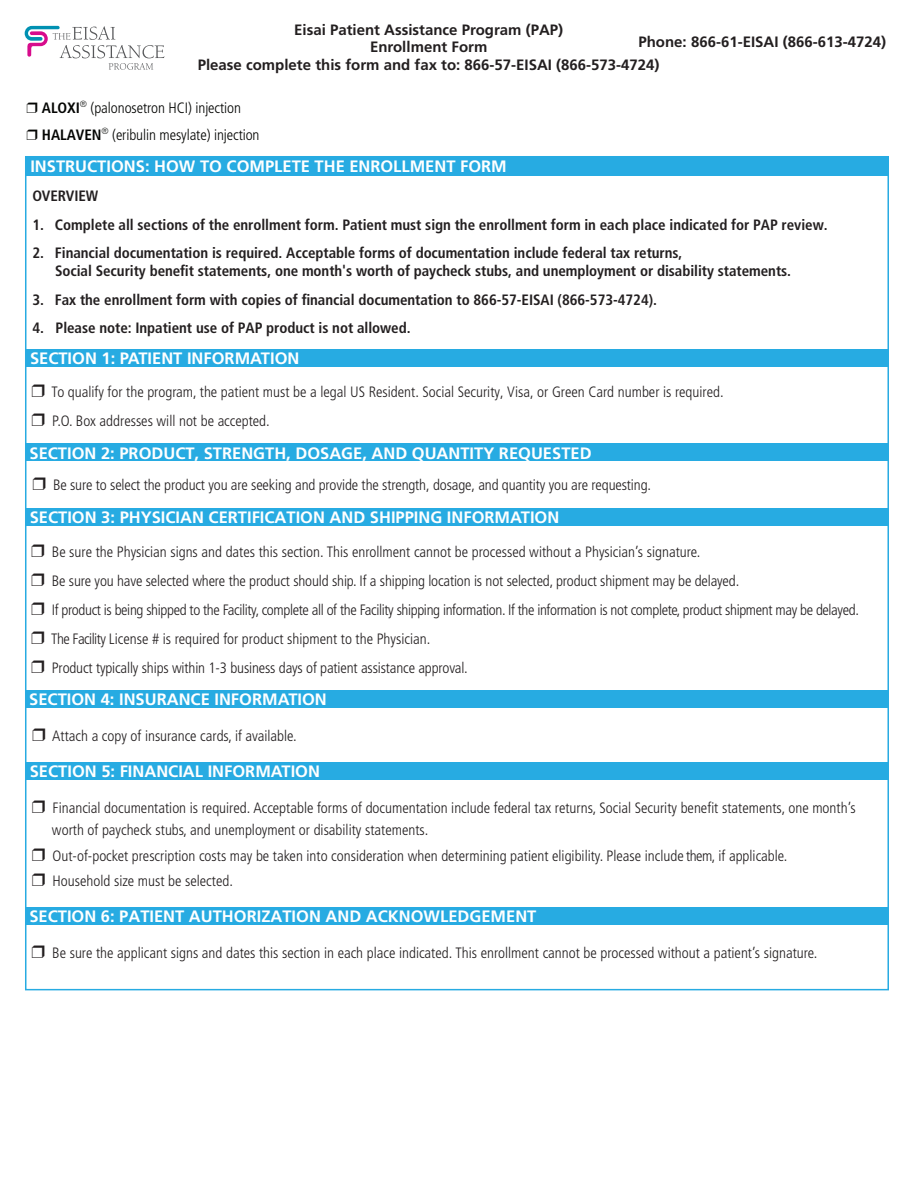
<style>
.page{position:relative;width:918px;height:1188px;background:#fff}
.page>*{position:absolute;margin:0;border:0;box-sizing:border-box;transform-origin:0 0}
.t1{font:700 16.5px "Frutiger";color:#fff}
.t2{font:300 condensed 15px/29.1px "Frutiger LT Std";color:#231f20}
.t3{font:700 condensed 15px/18px "Frutiger LT Std";letter-spacing:-.005em;color:#231f20}
.t4{font:700 15px/16.5px "Frutiger";color:#231f20;text-align:center}
.t5{font:300 condensed 15px/27px "Frutiger LT Std";letter-spacing:-.005em;color:#040503}
.s1{font-weight:700}
</style>
<div class="page">
<div style="left:26px;top:156px;width:862px;height:19px;background:#27abe2"></div>
<div style="left:26px;top:349px;width:863px;height:18px;background:#27abe2"></div>
<div style="left:25px;top:444px;width:863px;height:17px;background:#27abe2"></div>
<div style="left:25px;top:508px;width:864px;height:18px;background:#27abe2"></div>
<div style="left:26px;top:690px;width:862px;height:18px;background:#27abe2"></div>
<div style="left:25px;top:762px;width:863px;height:18px;background:#27abe2"></div>
<div style="left:26px;top:907px;width:862px;height:18px;background:#27abe2"></div>
<svg style="left:25px;top:26px;width:139px;height:44px"></svg>
<p class="t4" style="left:294px;top:22px;width:270px">Eisai Patient Assistance Program (PAP)<br>Enrollment Form</p>
<p class="t4" style="left:198px;top:56px;width:463px">Please complete this form and fax to: 866-57-EISAI (866-573-4724)</p>
<p class="t4" style="left:638px;top:34px;width:249px">Phone: 866-61-EISAI (866-613-4724)</p>
<p class="t5" style="left:26px;top:94px;width:235px">❒ <span class="s1">ALOXI</span><sup>®</sup> (palonosetron HCI) injection<br>❒ <span class="s1">HALAVEN</span><sup>®</sup> (eribulin mesylate) injection</p>
<p class="t1" style="left:30px;top:156px;width:478px">INSTRUCTIONS: HOW TO COMPLETE THE ENROLLMENT FORM</p>
<p class="t3" style="left:33px;top:187px;width:67px">OVERVIEW</p>
<p class="t3" style="left:33px;top:216px;width:797px">1. Complete all sections of the enrollment form. Patient must sign the enrollment form in each place indicated for PAP review.</p>
<p class="t3" style="left:55px;top:244px;width:738px;text-indent:-22px">2. Financial documentation is required. Acceptable forms of documentation include federal tax returns,<br>Social Security benefit statements, one month's worth of paycheck stubs, and unemployment or disability statements.</p>
<p class="t3" style="left:33px;top:291px;width:626px">3. Fax the enrollment form with copies of financial documentation to 866-57-EISAI (866-573-4724).</p>
<p class="t3" style="left:33px;top:319px;width:380px">4. Please note: Inpatient use of PAP product is not allowed.</p>
<p class="t1" style="left:30px;top:349px;width:271px">SECTION 1: PATIENT INFORMATION</p>
<p class="t2" style="left:31px;top:377px;width:694px">❒ To qualify for the program, the patient must be a legal US Resident. Social Security, Visa, or Green Card number is required. ❒ P.O. Box addresses will not be accepted.</p>
<p class="t1" style="left:30px;top:443px;width:564px">SECTION 2: PRODUCT, STRENGTH, DOSAGE, AND QUANTITY REQUESTED</p>
<p class="t2" style="left:32px;top:471px;width:620px">❒ Be sure to select the product you are seeking and provide the strength, dosage, and quantity you are requesting.</p>
<p class="t1" style="left:30px;top:508px;width:531px">SECTION 3: PHYSICIAN CERTIFICATION AND SHIPPING INFORMATION</p>
<p class="t2" style="left:31px;top:538px;width:829px">❒ Be sure the Physician signs and dates this section. This enrollment cannot be processed without a Physician’s signature.<br>❒ Be sure you have selected where the product should ship. If a shipping location is not selected, product shipment may be delayed.<br>❒ If product is being shipped to the Facility, complete all of the Facility shipping information. If the information is not complete, product shipment may be delayed. ❒ The Facility License # is required for product shipment to the Physician.<br>❒ Product typically ships within 1-3 business days of patient assistance approval.</p>
<p class="t1" style="left:29px;top:690px;width:299px">SECTION 4: INSURANCE INFORMATION</p>
<p class="t2" style="left:32px;top:721px;width:266px">❒ Attach a copy of insurance cards, if available.</p>
<p class="t1" style="left:30px;top:762px;width:292px">SECTION 5: FINANCIAL INFORMATION</p>
<p class="t2" style="left:52px;top:797px;width:805px;line-height:22.5px;text-indent:-20px">❒ Financial documentation is required. Acceptable forms of documentation include federal tax returns, Social Security benefit statements, one month’s worth of paycheck stubs, and unemployment or disability statements.</p>
<p class="t2" style="left:32px;top:843px;width:757px;line-height:25.5px">❒ Out-of-pocket prescription costs may be taken into consideration when determining patient eligibility. Please include them, if applicable. ❒ Household size must be selected.</p>
<p class="t1" style="left:29px;top:906px;width:509px">SECTION 6: PATIENT AUTHORIZATION AND ACKNOWLEDGEMENT</p>
<p class="t2" style="left:31px;top:938px;width:788px">❒ Be sure the applicant signs and dates this section in each place indicated. This enrollment cannot be processed without a patient’s signature.</p>
</div>
